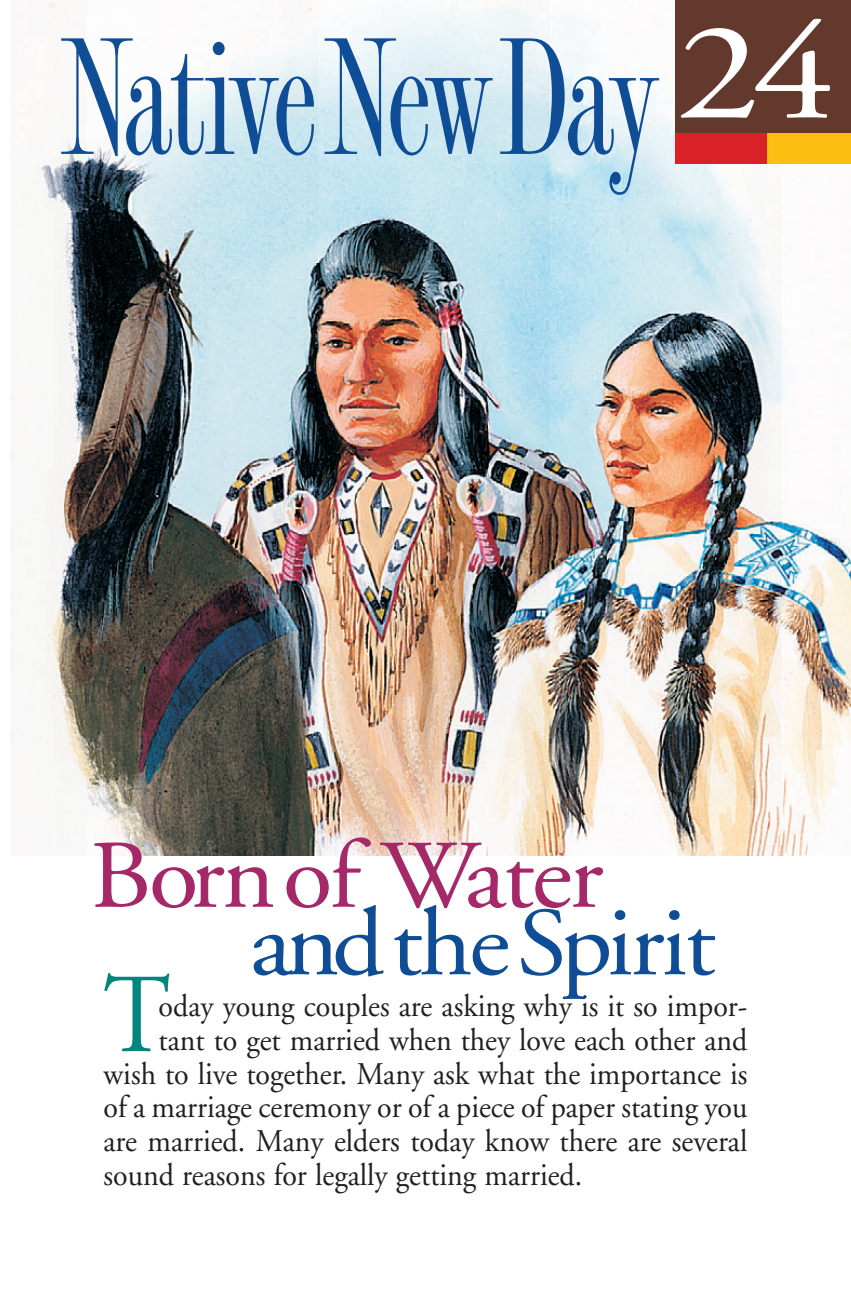
<style>
.page{position:relative;width:851px;height:1296px;background:#fff}
.page>*{position:absolute;margin:0;border:0;box-sizing:border-box;transform-origin:0 0}
.t1{font:173.25px "Fashion Compressed Plain";letter-spacing:-.04em;color:#0f4d96;scale:.9 1}
.t2{font:139.5px "Adobe Garamond";color:#fff;scale:1.2 1}
.t3{font:112.5px "Adobe Garamond";color:#00867d;scale:.9 1}
.t4{font:96.75px "Adobe Garamond";letter-spacing:-.03em;color:#0f4d96;scale:1.06 1}
.t5{font:96.75px "Adobe Garamond";letter-spacing:-.025em;color:#a52869;scale:1.05 1}
.t6{font:31.5px "Adobe Garamond";color:#231f20;scale:.95 1}
</style>
<div class="page">
<img style="left:10px;top:2px;width:840px;height:853px">
<div style="left:675px;top:133px;width:92px;height:31px;background:#d92128"></div>
<div style="left:767px;top:133px;width:83px;height:31px;background:#fdbe12"></div>
<div style="left:675px;top:0;width:175px;height:133px;background:#63382d"></div>
<h1 class="t1" style="left:60px;top:31px;width:667px">NativeNewDay</h1>
<h2 class="t2" style="left:676px;top:17px;width:134px">24</h2>
<h3 class="t5" style="left:90px;top:837px;width:490px">Bornof Water</h3>
<h3 class="t4" style="left:250px;top:905px;width:441px">andtheSpirit</h3>
<h3 class="t3" style="left:104px;top:970px;width:76px">T</h3>
<p class="t6" style="left:159px;top:993px;width:621px">oday young couples are asking why is it so impor-</p>
<p class="t6" style="left:159px;top:1027px;width:621px">tant to get married when they love each other and</p>
<p class="t6" style="left:103px;top:1061px;width:679px">wish to live together. Many ask what the importance is</p>
<p class="t6" style="left:103px;top:1095px;width:679px">of a marriage ceremony or of a piece of paper stating you</p>
<p class="t6" style="left:103px;top:1128px;width:679px">are married. Many elders today know there are several</p>
<p class="t6" style="left:103px;top:1162px;width:505px">sound reasons for legally getting married.</p>
</div>
